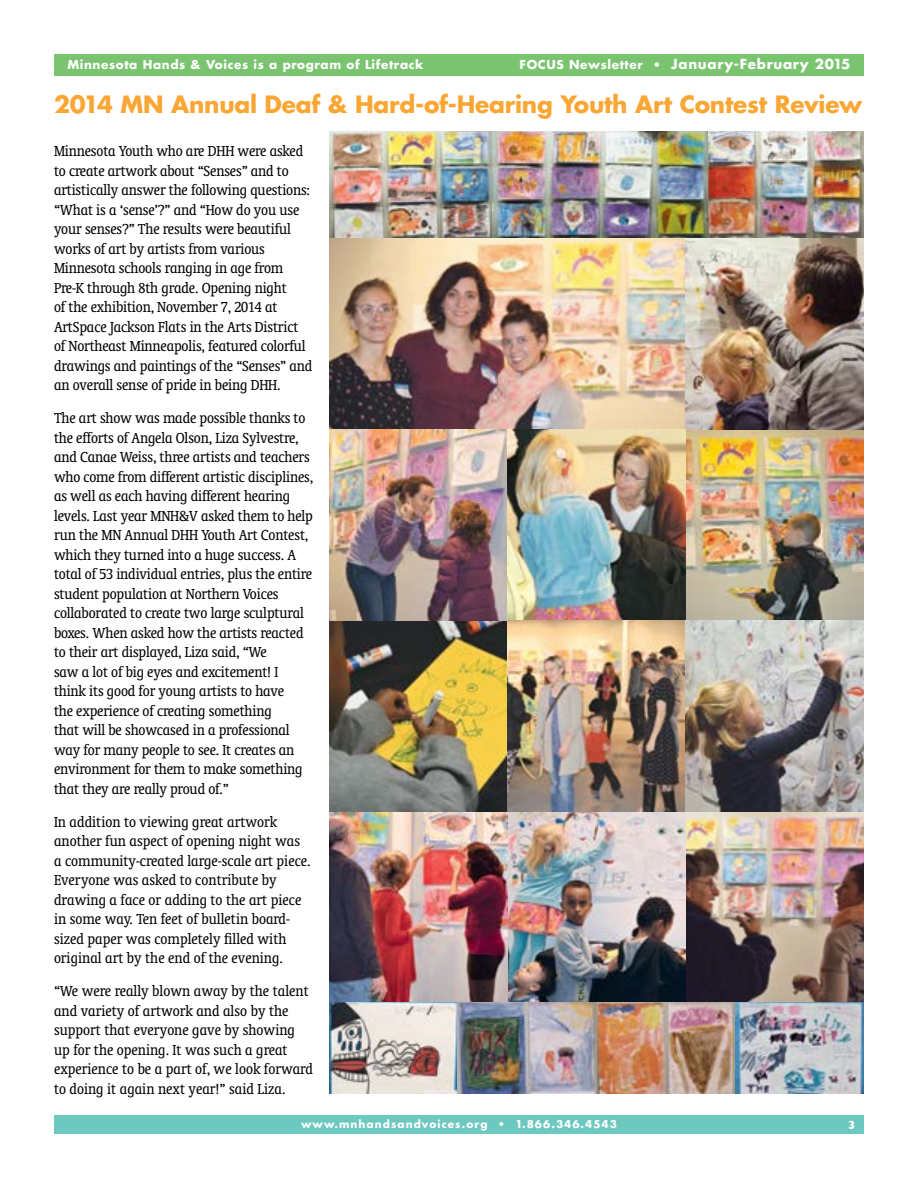
<style>
.page{position:relative;width:918px;height:1188px;background:#fff}
.page>*{position:absolute;margin:0;border:0;box-sizing:border-box;transform-origin:0 0}
.t1{font:700 23.25px "Futura";letter-spacing:-.01em;color:#faa634}
.t2{font:condensed 16.5px/19.5px "Oranda BT";letter-spacing:-.01em;color:#000}
.t3{font:700 13.5px "Futura";letter-spacing:.05em;color:#fff}
.t4{font:700 12px "Futura";letter-spacing:.05em;color:#fff}
.t5{font:700 12px "Gill Sans";color:#fff}
.t6{font:700 10.5px "Futura";letter-spacing:.1em;color:#fff}
.s1{font-size:12px}
</style>
<div class="page">
<div style="left:54px;top:1115px;width:810px;height:19px;background:#6dc8bf"></div>
<div style="left:54px;top:54px;width:810px;height:22px;background:#7ac470"></div>
<img style="left:491px;top:131px;width:217px;height:107px">
<img style="left:708px;top:131px;width:156px;height:107px">
<img style="left:329px;top:131px;width:162px;height:107px">
<img style="left:329px;top:238px;width:535px;height:856px">
<p class="t4" style="left:68px;top:57px;width:357px">Minnesota Hands &amp; Voices is a program of Lifetrack</p>
<p class="t3" style="left:520px;top:55px;width:332px"><span class="s1">FOCUS Newsletter •</span> January-February 2015</p>
<h1 class="t1" style="left:54px;top:88px;width:810px">2014 MN Annual Deaf &amp; Hard-of-Hearing Youth Art Contest Review</h1>
<p class="t2" style="left:54px;top:141px;width:260px">Minnesota Youth who are DHH were asked to create artwork about “Senses” and to artistically answer the following questions: “What is a ‘sense’?” and “How do you use your senses?” The results were beautiful works of art by artists from various Minnesota schools ranging in age from Pre-K through 8th grade. Opening night<br>of the exhibition, November 7, 2014 at ArtSpace Jackson Flats in the Arts District of Northeast Minneapolis, featured colorful drawings and paintings of the “Senses” and an overall sense of pride in being DHH.</p>
<p class="t2" style="left:54px;top:408px;width:261px">The art show was made possible thanks to the efforts of Angela Olson, Liza Sylvestre, and Canae Weiss, three artists and teachers who come from different artistic disciplines, as well as each having different hearing levels. Last year MNH&amp;V asked them to help run the MN Annual DHH Youth Art Contest, which they turned into a huge success. A total of 53 individual entries, plus the entire student population at Northern Voices collaborated to create two large sculptural boxes. When asked how the artists reacted to their art displayed, Liza said, “We<br>saw a lot of big eyes and excitement! I think its good for young artists to have<br>the experience of creating something<br>that will be showcased in a professional way for many people to see. It creates an environment for them to make something that they are really proud of.”</p>
<p class="t2" style="left:54px;top:812px;width:258px">In addition to viewing great artwork another fun aspect of opening night was a community-created large-scale art piece.<br>Everyone was asked to contribute by drawing a face or adding to the art piece in some way. Ten feet of bulletin board&shy;sized paper was completely filled with original art by the end of the evening.</p>
<p class="t2" style="left:54px;top:981px;width:260px">“We were really blown away by the talent and variety of artwork and also by the support that everyone gave by showing up for the opening. It was such a great experience to be a part of, we look forward to doing it again next year!” said Liza.</p>
<p class="t6" style="left:301px;top:1117px;width:317px">www.mnhandsandvoices.org • 1.866.346.4543</p>
<p class="t5" style="left:848px;top:1115px;width:9px">3</p>
</div>
